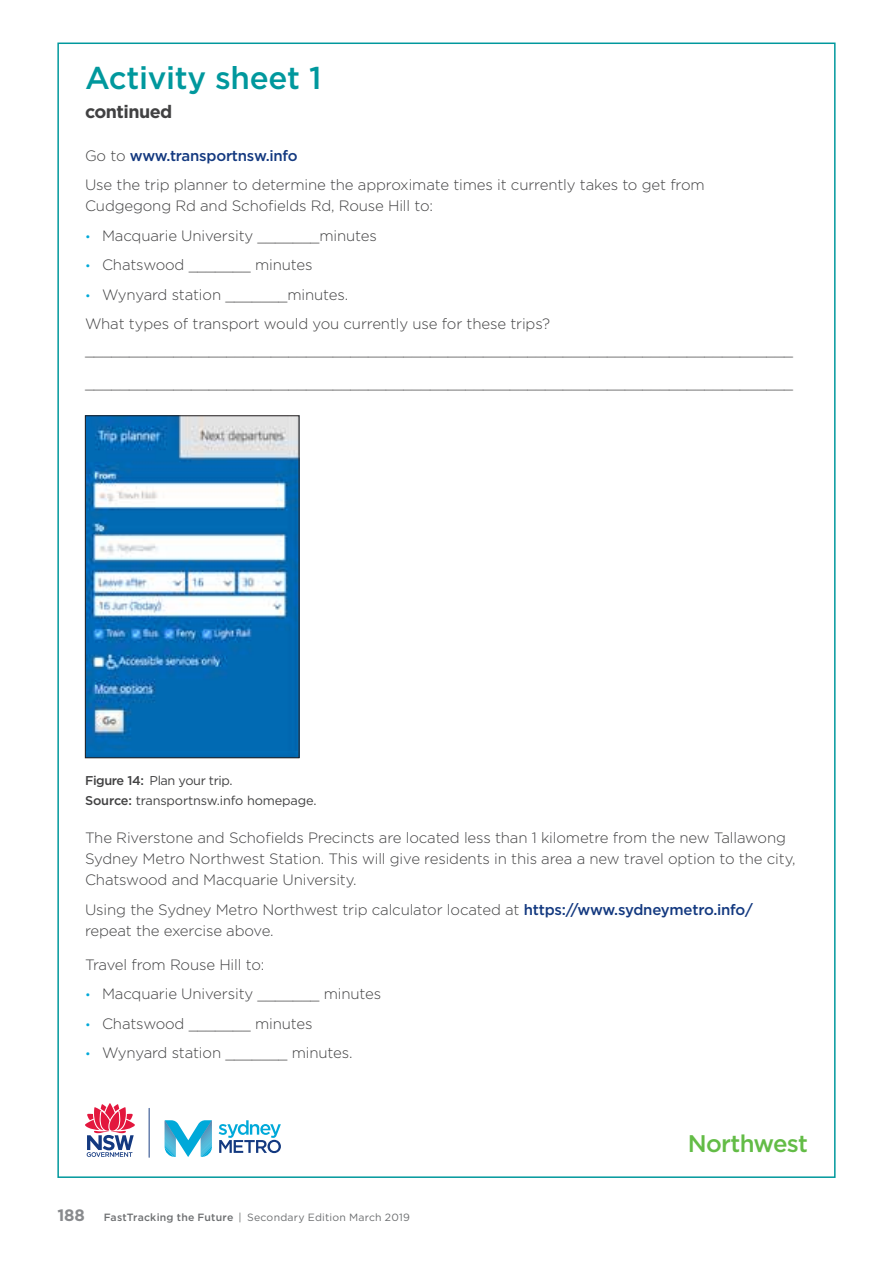
<style>
.page{position:relative;width:893px;height:1263px;background:#fff}
.page>*{position:absolute;margin:0;border:0;box-sizing:border-box;transform-origin:0 0}
.t1{font:500 31.5px "Gotham";letter-spacing:-.01em;color:#00989d}
.t2{font:500 24px "Gotham";letter-spacing:-.03em;color:#63bc46}
.t3{font:700 18px "Gotham";letter-spacing:-.03em;color:#414142}
.t4{font:300 15px/21px "Gotham";letter-spacing:-.01em;color:#414142}
.t5{font:500 15px "Gotham";letter-spacing:-.015em;color:#133980}
.t6{font:12.75px/20.7px "Gotham";letter-spacing:-.01em;color:#414142}
.t7{font:10.5px "Gotham";letter-spacing:.02em;color:#6d6f71}
.s1{font-weight:300;color:#414142}
.s2{font-size:12px;color:#00a9d9}
.s3{font-weight:500}
.s4{font-weight:500;color:#133980}
.s5{font-weight:700;font-size:16.5px;color:#888a8d}
</style>
<div class="page">
<svg style="left:219px;top:1120px;width:62px;height:33px"></svg>
<svg style="left:165px;top:1120px;width:47px;height:37px"></svg>
<hr style="left:149px;top:1108px;width:1px;height:50px;background:#133980">
<svg style="left:85px;top:1103px;width:50px;height:54px"></svg>
<img style="left:87px;top:417px;width:210px;height:339px">
<div style="left:85px;top:415px;width:214px;height:343px;border:1px solid #231f20"></div>
<p class="t1" style="left:85px;top:57px;width:238px">Activity sheet 1</p>
<p class="t3" style="left:85px;top:100px;width:89px">continued</p>
<p class="t5" style="left:85px;top:146px;width:214px"><span class="s1">Go to</span> www.transportnsw.info</p>
<p class="t4" style="left:85px;top:174px;width:621px">Use the trip planner to determine the approximate times it currently takes to get from<br>Cudgegong Rd and Schofelds Rd, Rouse Hill to:</p>
<p class="t4" style="left:85px;top:225px;width:293px"><span class="s2">•</span> Macquarie University _______minutes</p>
<p class="t4" style="left:85px;top:254px;width:229px"><span class="s2">•</span> Chatswood _______ minutes</p>
<p class="t4" style="left:85px;top:279px;width:467px;line-height:29.5px"><span class="s2">•</span> Wynyard station _______minutes.<br>What types of transport would you currently use for these trips?</p>
<p class="t4" style="left:85px;top:338px;width:710px">________________________________________________________________________________</p>
<p class="t4" style="left:85px;top:372px;width:710px">________________________________________________________________________________</p>
<p class="t6" style="left:85px;top:769px;width:233px"><span class="s3">Figure 14:</span> Plan your trip.<br><span class="s3">Source:</span> transportnsw.info homepage.</p>
<p class="t4" style="left:85px;top:827px;width:712px">The Riverstone and Schofelds Precincts are located less than 1 kilometre from the new Tallawong<br>Sydney Metro Northwest Station. This will give residents in this area a new travel option to the city,<br>Chatswood and Macquarie University.</p>
<p class="t4" style="left:85px;top:899px;width:669px">Using the Sydney Metro Northwest trip calculator located at <span class="s4">https://www.sydneymetro.info/ </span>repeat the exercise above.</p>
<p class="t4" style="left:85px;top:953px;width:181px">Travel from Rouse Hill to:</p>
<p class="t4" style="left:85px;top:983px;width:298px"><span class="s2">•</span> Macquarie University _______ minutes</p>
<p class="t4" style="left:85px;top:1012px;width:229px"><span class="s2">•</span> Chatswood _______ minutes</p>
<p class="t4" style="left:85px;top:1042px;width:269px"><span class="s2">•</span> Wynyard station _______ minutes.</p>
<p class="t7" style="left:57px;top:1210px;width:354px"><span class="s5">188</span> <span class="s3">FastTracking the Future</span> | Secondary Edition March 2019</p>
<h2 class="t2" style="left:688px;top:1128px;width:122px">Northwest</h2>
</div>
